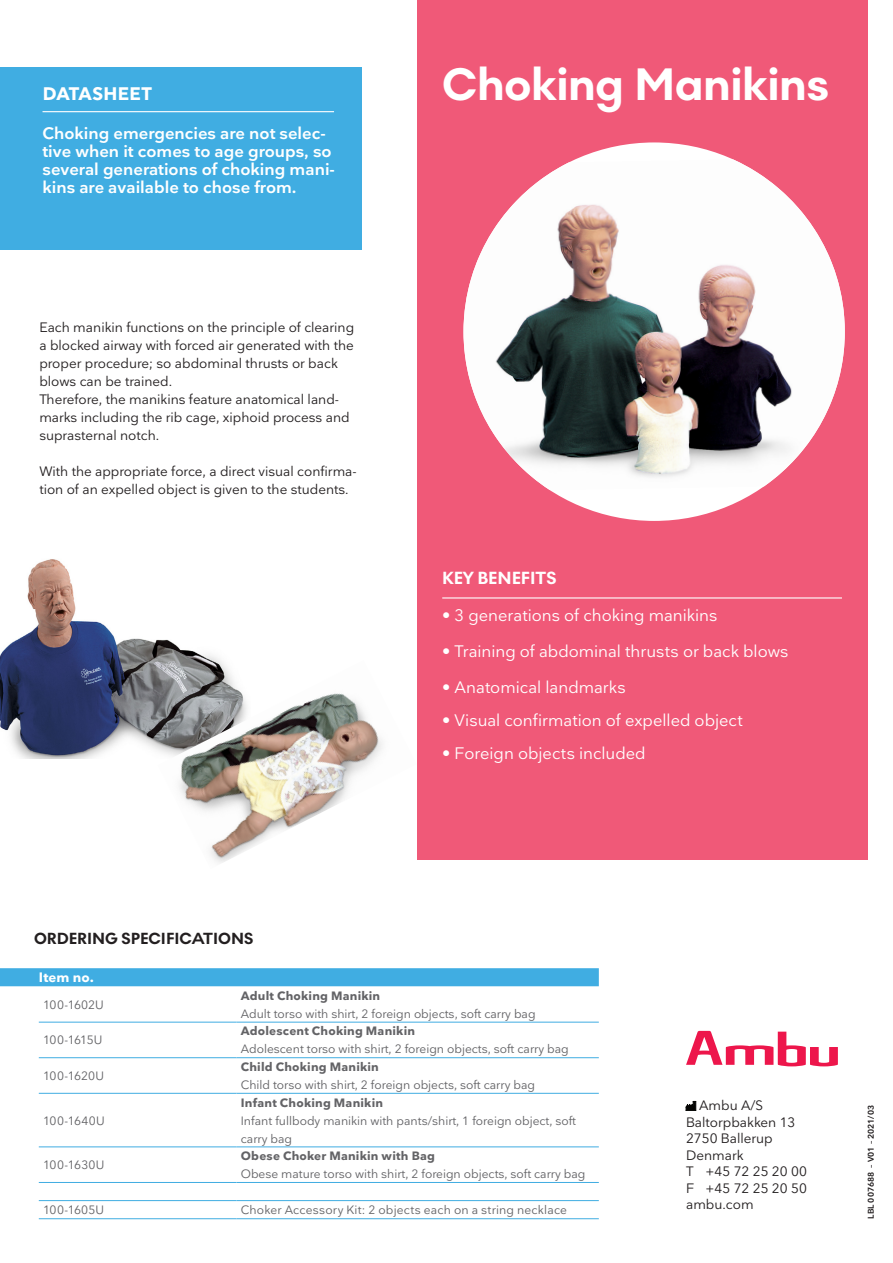
<style>
.page{position:relative;width:893px;height:1263px;background:#fff}
.page>*{position:absolute;margin:0;border:0;box-sizing:border-box;transform-origin:0 0}
.Headline{font:700 46.5px "Noir No 1";letter-spacing:-.01em;color:#fff}
.KEY_BENEFITS_Headlin{font:700 18px "Noir No 1";color:#fff}
.DATASHEET__Blue_box{font:700 18px "Nationale";letter-spacing:.015em;color:#fff}
.Key_benefits_body{font:16.5px "Nationale";color:#fff}
.Body_text{font:600 16.5px/18px "Nationale";color:#fff}
.Table_headline{font:700 16.5px "Noir No 1";color:#231f20}
.Body_text-2{font:13.5px/18px "Nationale";color:#231f20}
.Table_blue_bar_text{font:700 13.5px "Nationale";letter-spacing:.01em;color:#fff}
.Tabel_text{font:12px/18px "Nationale";color:#636366}
.Tabel_text-2{font:700 12px "Nationale";letter-spacing:.015em;color:#636366}
.Tabel_text-3{font:12px "Nationale";letter-spacing:-.04em;color:#636366}
.Tabel_text-4{font:12px "Nationale";letter-spacing:.025em;color:#636366}
.Tabel_text-5{font:12px "Nationale";letter-spacing:.02em;color:#636366}
.Production_code{font:600 8.25px "Nationale";color:#231f20}
</style>
<div class="page">
<div style="left:0;top:67px;width:361px;height:183px;background:#40ade2"></div>
<hr style="left:43px;top:111px;width:291px;height:1px;background:#fff">
<div style="left:417px;top:0;width:450px;height:859px;background:#f05978"></div>
<div style="left:463px;top:142px;width:382px;height:379px;background:#fff;border-radius:50%"></div>
<img style="left:463px;top:160px;width:382px;height:330px">
<hr style="left:442px;top:597px;width:400px;height:1px;background:#fff">
<svg style="left:686px;top:1031px;width:152px;height:35px"></svg>
<svg style="left:686px;top:1101px;width:10px;height:9px"></svg>
<div style="left:0;top:968px;width:599px;height:18px;background:#40ade2"></div>
<hr style="left:39px;top:1022px;width:198px;height:1px;background:#40ade2">
<hr style="left:237px;top:1022px;width:362px;height:1px;background:#40ade2">
<hr style="left:39px;top:1057px;width:198px;height:1px;background:#40ade2">
<hr style="left:237px;top:1057px;width:362px;height:1px;background:#40ade2">
<hr style="left:39px;top:1093px;width:198px;height:1px;background:#40ade2">
<hr style="left:237px;top:1093px;width:362px;height:1px;background:#40ade2">
<hr style="left:39px;top:1146px;width:198px;height:1px;background:#40ade2">
<hr style="left:237px;top:1146px;width:362px;height:1px;background:#40ade2">
<hr style="left:39px;top:1182px;width:198px;height:1px;background:#40ade2">
<hr style="left:237px;top:1182px;width:362px;height:1px;background:#40ade2">
<hr style="left:39px;top:1200px;width:198px;height:1px;background:#40ade2">
<hr style="left:237px;top:1200px;width:362px;height:1px;background:#40ade2">
<hr style="left:39px;top:1218px;width:198px;height:1px;background:#40ade2">
<hr style="left:237px;top:1218px;width:362px;height:1px;background:#40ade2">
<img style="left:0;top:559px;width:220px;height:199px">
<img style="left:158px;top:660px;width:225px;height:203px">
<p class="DATASHEET__Blue_box" style="left:43px;top:82px;width:111px">DATASHEET</p>
<p class="Body_text" style="left:43px;top:123px;width:294px">Choking emergencies are not selec&shy;tive when it comes to age groups, so several generations of choking mani&shy;kins are available to chose from.</p>
<p class="Body_text-2" style="left:39px;top:318px;width:316px">Each manikin functions on the principle of clearing a blocked airway with forced air generated with the proper procedure; so abdominal thrusts or back blows can be trained.</p>
<p class="Body_text-2" style="left:39px;top:390px;width:312px">Therefore, the manikins feature anatomical land&shy;marks including the rib cage, xiphoid process and suprasternal notch.</p>
<p class="Body_text-2" style="left:39px;top:462px;width:319px">With the appropriate force, a direct visual confirma&shy;tion of an expelled object is given to the students.</p>
<p class="Headline" style="left:442px;top:50px;width:388px">Choking Manikins</p>
<p class="KEY_BENEFITS_Headlin" style="left:442px;top:564px;width:116px">KEY BENEFITS</p>
<p class="Key_benefits_body" style="left:442px;top:605px;width:277px">• 3 generations of choking manikins</p>
<p class="Key_benefits_body" style="left:442px;top:641px;width:348px">• Training of abdominal thrusts or back blows</p>
<p class="Key_benefits_body" style="left:442px;top:677px;width:185px">• Anatomical landmarks</p>
<p class="Key_benefits_body" style="left:442px;top:710px;width:302px">• Visual confirmation of expelled object</p>
<p class="Key_benefits_body" style="left:442px;top:743px;width:205px">• Foreign objects included</p>
<p class="Table_headline" style="left:34px;top:926px;width:221px">ORDERING SPECIFICATIONS</p>
<p class="Table_blue_bar_text" style="left:39px;top:968px;width:57px">Item no.</p>
<p class="Tabel_text" style="left:43px;top:995px;width:62px">100-1602U</p>
<p class="Tabel_text-2" style="left:241px;top:988px;width:141px">Adult Choking Manikin</p>
<p class="Tabel_text" style="left:241px;top:1004px;width:296px">Adult torso with shirt, 2 foreign objects, soft carry bag</p>
<p class="Tabel_text-3" style="left:43px;top:1033px;width:61px">100-1615U</p>
<p class="Tabel_text" style="left:43px;top:1066px;width:62px">100-1620U</p>
<p class="Tabel_text-4" style="left:43px;top:1113px;width:63px">100-1640U</p>
<p class="Tabel_text-5" style="left:43px;top:1157px;width:63px">100-1630U</p>
<p class="Tabel_text-2" style="left:241px;top:1023px;width:176px">Adolescent Choking Manikin</p>
<p class="Tabel_text" style="left:241px;top:1040px;width:330px">Adolescent torso with shirt, 2 foreign objects, soft carry bag</p>
<p class="Tabel_text-2" style="left:241px;top:1059px;width:140px">Child Choking Manikin</p>
<p class="Tabel_text" style="left:241px;top:1075px;width:296px">Child torso with shirt, 2 foreign objects, soft carry bag</p>
<p class="Tabel_text-2" style="left:241px;top:1095px;width:144px">Infant Choking Manikin</p>
<p class="Tabel_text" style="left:241px;top:1111px;width:337px">Infant fullbody manikin with pants/shirt, 1 foreign object, soft carry bag</p>
<p class="Tabel_text-2" style="left:241px;top:1148px;width:196px">Obese Choker Manikin with Bag</p>
<p class="Tabel_text" style="left:241px;top:1165px;width:346px">Obese mature torso with shirt, 2 foreign objects, soft carry bag</p>
<p class="Tabel_text" style="left:43px;top:1201px;width:63px">100-1605U</p>
<p class="Tabel_text" style="left:241px;top:1201px;width:328px">Choker Accessory Kit: 2 objects each on a string necklace</p>
<p class="Body_text-2" style="left:699px;top:1096px;width:66px">Ambu A/S</p>
<p class="Body_text-2" style="left:686px;top:1113px;width:111px">Baltorpbakken 13</p>
<p class="Body_text-2" style="left:686px;top:1129px;width:88px">2750 Ballerup</p>
<p class="Body_text-2" style="left:686px;top:1146px;width:59px">Denmark</p>
<p class="Body_text-2" style="left:686px;top:1162px;width:122px">T +45 72 25 20 00</p>
<p class="Body_text-2" style="left:686px;top:1179px;width:122px">F +45 72 25 20 50</p>
<p class="Body_text-2" style="left:686px;top:1195px;width:69px">ambu.com</p>
<p class="Production_code" style="left:865px;top:1219px;width:115px;rotate:-90deg">LBL 007688 – V01 – 2021/03</p>
</div>
